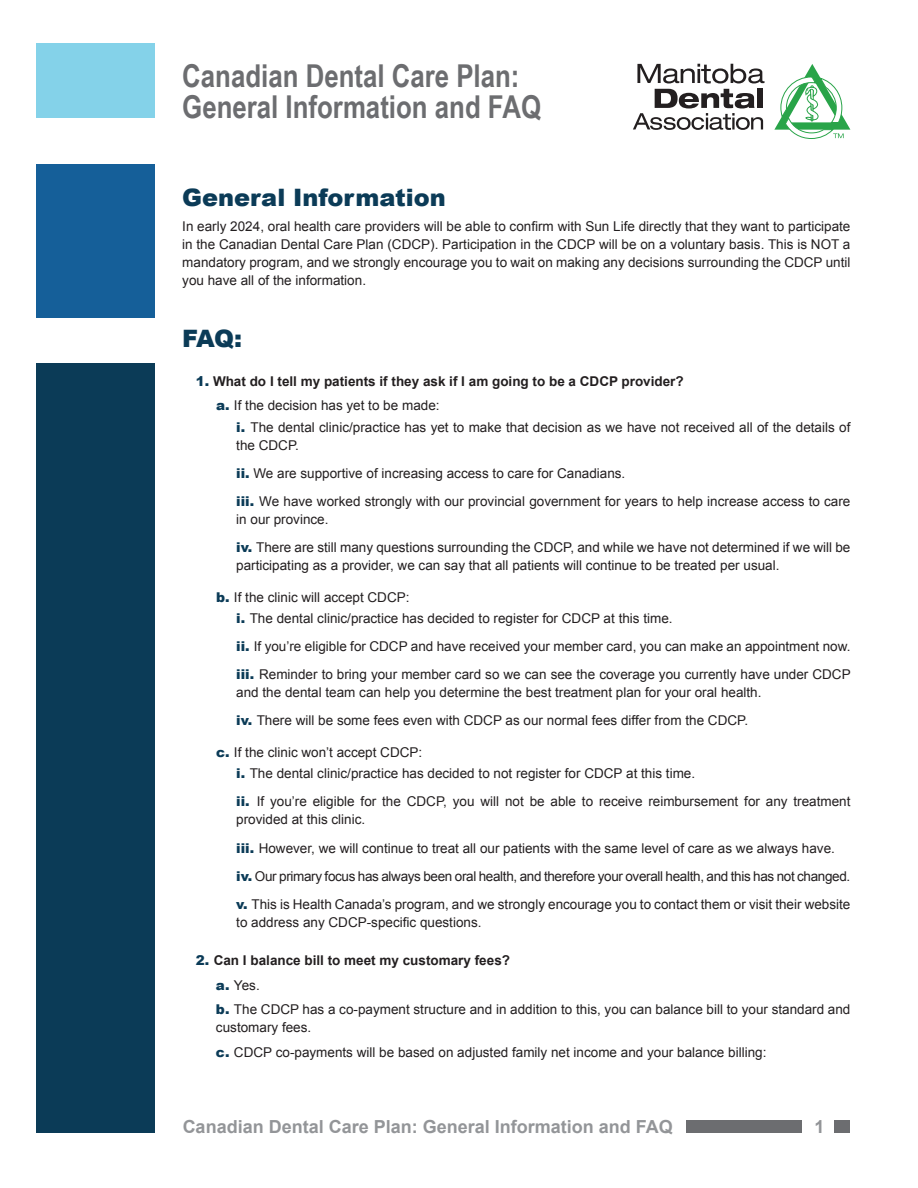
<style>
.page{position:relative;width:918px;height:1188px;background:#fff}
.page>*{position:absolute;margin:0;border:0;box-sizing:border-box;transform-origin:0 0}
.t1{font:700 31.5px/31.5px "Arial Narrow";color:#6c6d70}
.t2{font:900 24px "Arial";color:#0b3b57}
.t3{font:700 18px "Arial";color:#939598}
.t4{font:13.5px/28px "Arial";color:#231f20}
.t5{font:700 13.5px/24.8px "Arial";color:#231f20}
.s1{font-weight:900;color:#0b3b57}
.s2{font-weight:400}
.s3{font-weight:700}
</style>
<div class="page">
<div style="left:36px;top:363px;width:118px;height:770px;background:#0b3b57"></div>
<div style="left:36px;top:164px;width:118px;height:153px;background:#155f99"></div>
<div style="left:36px;top:44px;width:118px;height:74px;background:#84d2e9"></div>
<div style="left:687px;top:1120px;width:115px;height:13px;background:#6c6d70"></div>
<div style="left:834px;top:1120px;width:15px;height:13px;background:#6c6d70"></div>
<svg style="left:637px;top:64px;width:127px;height:19px"></svg>
<svg style="left:633px;top:89px;width:130px;height:41px"></svg>
<div style="left:757px;top:88px;width:6px;height:20px;background:#231f20"></div>
<svg style="left:774px;top:64px;width:76px;height:75px"></svg>
<h1 class="t1" style="left:182px;top:58px;width:360px">Canadian Dental Care Plan:<br>General Information and FAQ</h1>
<h2 class="t2" style="left:182px;top:180px;width:265px">General Information</h2>
<p class="t4" style="left:182px;top:217px;width:670px;line-height:18px;text-align:justify">In early 2024, oral health care providers will be able to confirm with Sun Life directly that they want to participate in the Canadian Dental Care Plan (CDCP). Participation in the CDCP will be on a voluntary basis. This is NOT a mandatory program, and we strongly encourage you to wait on making any decisions surrounding the CDCP until you have all of the information.</p>
<h2 class="t2" style="left:182px;top:321px;width:61px">FAQ:</h2>
<p class="t5" style="left:216px;top:369px;width:469px;text-indent:-20px"><span class="s1">1.</span> What do I tell my patients if they ask if I am going to be a CDCP provider? <span class="s1">a.</span> <span class="s2">If the decision has yet to be made:</span></p>
<p class="t4" style="left:236px;top:418px;width:616px;line-height:18px"><span class="s1">i.</span> The dental clinic/practice has yet to make that decision as we have not received all of the details of the CDCP.</p>
<p class="t4" style="left:236px;top:459px;width:616px"><span class="s1">ii.</span> We are supportive of increasing access to care for Canadians.<br><span class="s1">iii.</span> We have worked strongly with our provincial government for years to help increase access to care</p>
<p class="t4" style="left:236px;top:505px;width:616px">in our province.<br><span class="s1">iv.</span> There are still many questions surrounding the CDCP, and while we have not determined if we will be</p>
<p class="t4" style="left:236px;top:552px;width:545px">participating as a provider, we can say that all patients will continue to be treated per usual.</p>
<p class="t4" style="left:236px;top:586px;width:438px;line-height:21.3px;text-indent:-20px"><span class="s1">b.</span> If the clinic will accept CDCP:<br><span class="s1">i.</span> The dental clinic/practice has decided to register for CDCP at this time.</p>
<p class="t4" style="left:236px;top:633px;width:616px"><span class="s1">ii.</span> If you’re eligible for CDCP and have received your member card, you can make an appointment now. <span class="s1">iii.</span> Reminder to bring your member card so we can see the coverage you currently have under CDCP</p>
<p class="t4" style="left:236px;top:679px;width:527px">and the dental team can help you determine the best treatment plan for your oral health. <span class="s1">iv.</span> There will be some fees even with CDCP as our normal fees differ from the CDCP.</p>
<p class="t4" style="left:236px;top:742px;width:460px;line-height:21.3px;text-indent:-20px"><span class="s1">c.</span> If the clinic won’t accept CDCP:<br><span class="s1">i.</span> The dental clinic/practice has decided to not register for CDCP at this time.</p>
<p class="t4" style="left:236px;top:793px;width:616px;line-height:18px"><span class="s1">ii.</span> If you’re eligible for the CDCP, you will not be able to receive reimbursement for any treatment provided at this clinic.</p>
<p class="t4" style="left:236px;top:834px;width:616px"><span class="s1">iii.</span> However, we will continue to treat all our patients with the same level of care as we always have. <span class="s1">iv.</span> Our primary focus has always been oral health, and therefore your overall health, and this has not changed. <span class="s1">v.</span> This is Health Canada’s program, and we strongly encourage you to contact them or visit their website</p>
<p class="t4" style="left:236px;top:908px;width:247px">to address any CDCP-specific questions.</p>
<p class="t4" style="left:216px;top:948px;width:636px;line-height:24.8px;text-indent:-20px"><span class="s1">2.</span> <span class="s3">Can I balance bill to meet my customary fees?<br></span><span class="s1">a.</span> Yes.<br><span class="s1">b.</span> The CDCP has a co-payment structure and in addition to this, you can balance bill to your standard and</p>
<p class="t4" style="left:216px;top:1016px;width:552px;line-height:24.8px">customary fees.<br><span class="s1">c.</span> CDCP co-payments will be based on adjusted family net income and your balance billing:</p>
<h3 class="t3" style="left:183px;top:1115px;width:492px">Canadian Dental Care Plan: General Information and FAQ</h3>
<h3 class="t3" style="left:814px;top:1115px;width:12px">1</h3>
</div>
